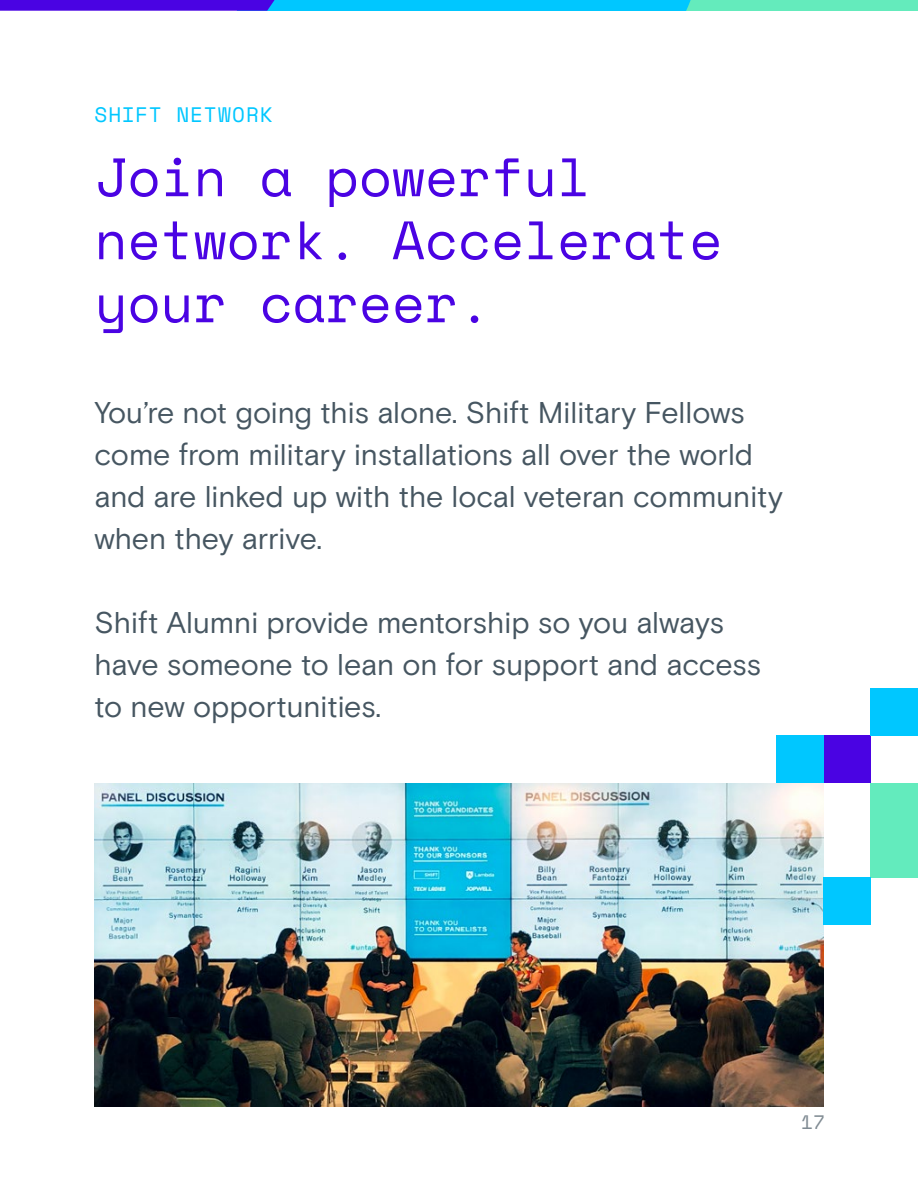
<style>
.page{position:relative;width:918px;height:1188px;background:#fff}
.page>*{position:absolute;margin:0;border:0;box-sizing:border-box;transform-origin:0 0}
.t1{font:54px/63px "Space Mono";color:#4a03e3}
.t2{font:30px/42px "Basis Grotesque Pro";letter-spacing:-.005em;color:#465661}
.t3{font:21px "Space Mono";letter-spacing:.035em;color:#00c7ff}
.t4{font:19.5px "Space Mono";color:#808b93}
</style>
<div class="page">
<svg style="left:0;top:0;width:918px;height:11px;background:#3098e6"></svg>
<img style="left:94px;top:783px;width:730px;height:324px">
<div style="left:871px;top:830px;width:47px;height:48px;background:#63ebbd"></div>
<div style="left:871px;top:783px;width:47px;height:47px;background:#63ebbd"></div>
<div style="left:824px;top:736px;width:47px;height:47px;background:#4a03e3"></div>
<div style="left:776px;top:736px;width:48px;height:47px;background:#00c7ff"></div>
<div style="left:824px;top:878px;width:47px;height:47px;background:#00c7ff"></div>
<div style="left:871px;top:688px;width:47px;height:48px;background:#00c7ff"></div>
<p class="t3" style="left:94px;top:99px;width:180px">SHIFT NETWORK</p>
<h1 class="t1" style="left:94px;top:144px;width:629px">Join a powerful network. Accelerate your career.</h1>
<p class="t2" style="left:94px;top:392px;width:690px">You’re not going this alone. Shift Military Fellows come from military installations all over the world and are linked up with the local veteran community when they arrive.</p>
<p class="t2" style="left:94px;top:602px;width:668px">Shift Alumni provide mentorship so you always have someone to lean on for support and access to new opportunities.</p>
<p class="t4" style="left:801px;top:1108px;width:25px">17</p>
</div>
